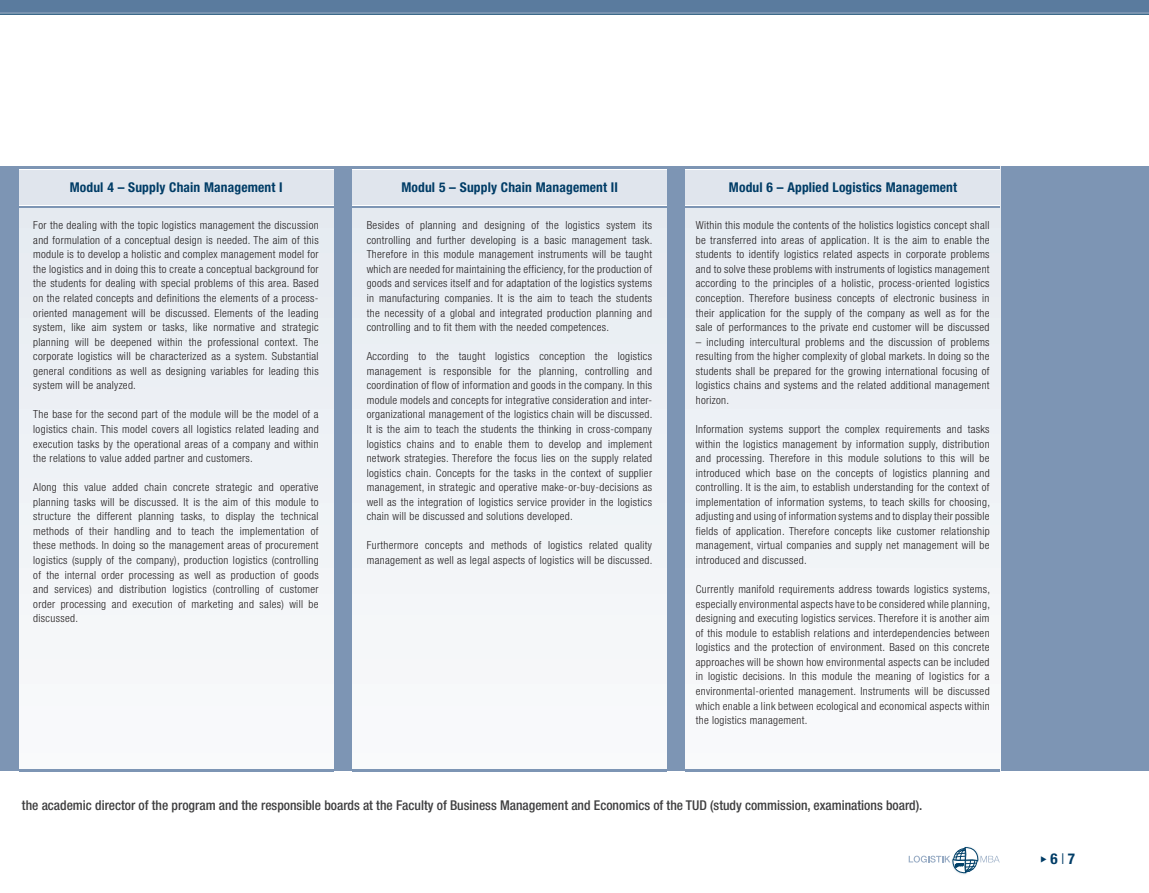
<style>
.page{position:relative;width:1149px;height:893px;background:#fff}
.page>*{position:absolute;margin:0;border:0;box-sizing:border-box;transform-origin:0 0}
.t1{font:700 condensed 15px "Helvetica Neue";color:#003c66}
.t2{font:500 condensed 13.5px "Helvetica Neue";color:#3e3e3f}
.t3{font:700 condensed 13.5px "Helvetica Neue";letter-spacing:.01em;color:#003c66}
.t4{font:300 condensed 11.1px/14.5px "Helvetica Neue";letter-spacing:.03em;color:#231f20;text-align:justify}
.s1{font-weight:300}
</style>
<div class="page">
<div style="left:0;top:0;width:1148px;height:13px;background:#5a7b9e"></div>
<hr style="left:0;top:12px;width:1148px;height:2px;background:#98a9c3">
<hr style="left:0;top:14px;width:1148px;height:1px;background:#003c66">
<svg style="left:908px;top:847px;width:91px;height:26px"></svg>
<div style="left:0;top:166px;width:1148px;height:605px;background:#7d95b4"></div>
<div style="left:685px;top:167px;width:314px;height:604px;background:#eff2f6"></div>
<div style="left:352px;top:167px;width:314px;height:604px;background:#eff2f6"></div>
<div style="left:19px;top:167px;width:314px;height:604px;background:#eff2f6"></div>
<div style="left:19px;top:167px;width:314px;height:41px;background:linear-gradient(to right,#fff,#fff)"></div>
<div style="left:352px;top:167px;width:314px;height:41px;background:linear-gradient(to right,#fff,#fff)"></div>
<div style="left:685px;top:167px;width:314px;height:41px;background:linear-gradient(to right,#fff,#fff)"></div>
<hr style="left:19px;top:769px;width:314px;height:2px;background:#7d95b4">
<hr style="left:352px;top:769px;width:314px;height:2px;background:#7d95b4">
<hr style="left:685px;top:769px;width:314px;height:2px;background:#7d95b4">
<svg style="left:19px;top:169px;width:314px;height:36px"></svg>
<div style="left:19px;top:170px;width:314px;height:34px;background:#e0e5ed"></div>
<svg style="left:352px;top:169px;width:314px;height:36px"></svg>
<div style="left:352px;top:170px;width:314px;height:34px;background:#e0e5ed"></div>
<svg style="left:685px;top:169px;width:314px;height:36px"></svg>
<div style="left:685px;top:170px;width:314px;height:34px;background:#e0e5ed"></div>
<p class="t3" style="left:70px;top:179px;width:214px">Modul 4 – Supply Chain Management I</p>
<p class="t4" style="left:33px;top:218px;width:287px">For the dealing with the topic logistics management the discussion and formulation of a conceptual design is needed. The aim of this module is to develop a holistic and complex management model for the logistics and in doing this to create a conceptual background for the students for dealing with special problems of this area. Based on the related concepts and definitions the elements of a process&shy;oriented management will be discussed. Elements of the leading system, like aim system or tasks, like normative and strategic planning will be deepened within the professional context. The corporate logistics will be characterized as a system. Substantial general conditions as well as designing variables for leading this system will be analyzed.</p>
<p class="t4" style="left:33px;top:407px;width:287px">The base for the second part of the module will be the model of a logistics chain. This model covers all logistics related leading and execution tasks by the operational areas of a company and within the relations to value added partner and customers.</p>
<p class="t4" style="left:33px;top:480px;width:287px">Along this value added chain concrete strategic and operative planning tasks will be discussed. It is the aim of this module to structure the different planning tasks, to display the technical methods of their handling and to teach the implementation of these methods. In doing so the management areas of procurement logistics (supply of the company), production logistics (controlling of the internal order processing as well as production of goods and services) and distribution logistics (controlling of customer order processing and execution of marketing and sales) will be discussed.</p>
<p class="t3" style="left:401px;top:179px;width:218px">Modul 5 – Supply Chain Management II</p>
<p class="t4" style="left:366px;top:218px;width:287px">Besides of planning and designing of the logistics system its controlling and further developing is a basic management task.<br>Therefore in this module management instruments will be taught which are needed for maintaining the efficiency, for the production of goods and services itself and for adaptation of the logistics systems in manufacturing companies. It is the aim to teach the students the necessity of a global and integrated production planning and controlling and to fit them with the needed competences.</p>
<p class="t4" style="left:366px;top:349px;width:287px">According to the taught logistics conception the logistics management is responsible for the planning, controlling and coordination of flow of information and goods in the company. In this module models and concepts for integrative consideration and inter&shy;organizational management of the logistics chain will be discussed.<br>It is the aim to teach the students the thinking in cross-company logistics chains and to enable them to develop and implement network strategies. Therefore the focus lies on the supply related logistics chain. Concepts for the tasks in the context of supplier management, in strategic and operative make-or-buy-decisions as well as the integration of logistics service provider in the logistics chain will be discussed and solutions developed.</p>
<p class="t4" style="left:366px;top:538px;width:287px">Furthermore concepts and methods of logistics related quality management as well as legal aspects of logistics will be discussed.</p>
<p class="t3" style="left:728px;top:179px;width:229px">Modul 6 – Applied Logistics Management</p>
<p class="t4" style="left:695px;top:218px;width:295px">Within this module the contents of the holistics logistics concept shall be transferred into areas of application. It is the aim to enable the students to identify logistics related aspects in corporate problems and to solve these problems with instruments of logistics management according to the principles of a holistic, process-oriented logistics conception. Therefore business concepts of electronic business in their application for the supply of the company as well as for the sale of performances to the private end customer will be discussed</p>
<p class="t4" style="left:695px;top:334px;width:295px">– including intercultural problems and the discussion of problems resulting from the higher complexity of global markets. In doing so the students shall be prepared for the growing international focusing of logistics chains and systems and the related additional management horizon.</p>
<p class="t4" style="left:695px;top:422px;width:296px">Information systems support the complex requirements and tasks within the logistics management by information supply, distribution and processing. Therefore in this module solutions to this will be introduced which base on the concepts of logistics planning and controlling. It is the aim, to establish understanding for the context of implementation of information systems, to teach skills for choosing, adjusting and using of information systems and to display their possible fields of application. Therefore concepts like customer relationship management, virtual companies and supply net management will be introduced and discussed.</p>
<p class="t4" style="left:695px;top:582px;width:296px">Currently manifold requirements address towards logistics systems, especially environmental aspects have to be considered while planning, designing and executing logistics services. Therefore it is another aim of this module to establish relations and interdependencies between logistics and the protection of environment. Based on this concrete approaches will be shown how environmental aspects can be included in logistic decisions. In this module the meaning of logistics for a environmental-oriented management. Instruments will be discussed which enable a link between ecological and economical aspects within the logistics management.</p>
<p class="t2" style="left:22px;top:797px;width:901px">the academic director of the program and the responsible boards at the Faculty of Business Management and Economics of the TUD (study commission, examinations board).</p>
<h1 class="t1" style="left:1040px;top:850px;width:36px">◆ 6 <span class="s1">I</span> 7</h1>
</div>
